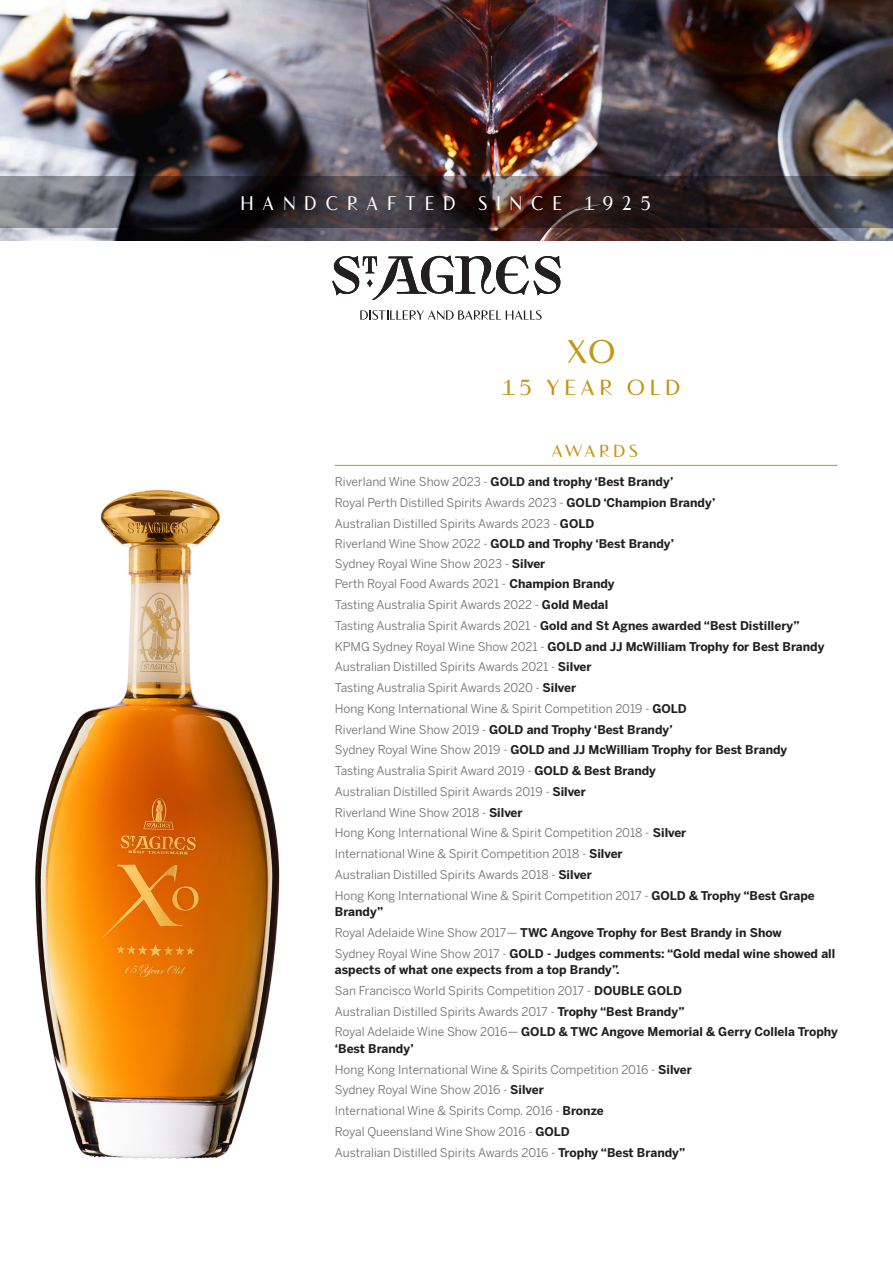
<style>
.page{position:relative;width:893px;height:1263px;background:#fff}
.page>*{position:absolute;margin:0;border:0;box-sizing:border-box;transform-origin:0 0}
.Region{font:900 33.75px "Vanitas";color:#c59514}
.Region-2{font:900 22.5px "Vanitas";letter-spacing:.215em;color:#c59514}
.t1{font:900 20.25px "Vanitas";letter-spacing:.5em;color:#fff;scale:.9 1}
.Region-3{font:900 18px "Vanitas";letter-spacing:.18em;color:#c59514}
.t2{font:12px/16.5px "Benton Sans";color:#6c6d70}
.t3{font:700 12px/16.5px "Benton Sans";color:#231f20}
.s1{font-weight:400;color:#6c6d70}
.s2{font-weight:700;color:#231f20}
</style>
<div class="page">
<img style="left:35px;top:489px;width:245px;height:670px">
<img style="left:0;top:0;width:893px;height:240px">
<svg style="left:0;top:176px;width:893px;height:52px;background:#3c3538"></svg>
<svg style="left:332px;top:255px;width:229px;height:45px"></svg>
<svg style="left:360px;top:310px;width:182px;height:10px"></svg>
<hr style="left:335px;top:465px;width:502px;height:1px;background:#c59514">
<p class="t1" style="left:241px;top:190px;width:457px">HANDCRAFTED SINCE 1925</p>
<p class="Region" style="left:567px;top:331px;width:50px">XO</p>
<p class="Region-2" style="left:503px;top:374px;width:179px">15 YEAR OLD</p>
<p class="Region-3" style="left:551px;top:439px;width:88px">AWARDS</p>
<p class="t3" style="left:335px;top:473px;width:340px"><span class="s1">Riverland Wine Show 2023 -</span> GOLD and trophy ‘Best Brandy’</p>
<p class="t2" style="left:335px;top:494px;width:382px">Royal Perth Distilled Spirits Awards 2023 - <span class="s2">GOLD ‘Champion Brandy’</span></p>
<p class="t2" style="left:335px;top:515px;width:261px">Australian Distilled Spirits Awards 2023 - <span class="s2">GOLD</span></p>
<p class="t3" style="left:335px;top:535px;width:341px"><span class="s1">Riverland Wine Show 2022 -</span> GOLD and Trophy ‘Best Brandy’</p>
<p class="t2" style="left:335px;top:555px;width:212px">Sydney Royal Wine Show 2023 - <span class="s2">Silver</span></p>
<p class="t2" style="left:335px;top:576px;width:281px">Perth Royal Food Awards 2021 - <span class="s2">Champion Brandy</span></p>
<p class="t2" style="left:335px;top:596px;width:275px">Tasting Australia Spirit Awards 2022 - <span class="s2">Gold Medal</span></p>
<p class="t3" style="left:335px;top:617px;width:466px"><span class="s1">Tasting Australia Spirit Awards 2021 -</span> Gold and St Agnes awarded “Best Distillery”</p>
<p class="t3" style="left:335px;top:638px;width:491px"><span class="s1">KPMG Sydney Royal Wine Show 2021 -</span> GOLD and JJ McWilliam Trophy for Best Brandy</p>
<p class="t2" style="left:335px;top:659px;width:258px">Australian Distilled Spirits Awards 2021 - <span class="s2">Silver</span></p>
<p class="t2" style="left:335px;top:679px;width:243px">Tasting Australia Spirit Awards 2020 - <span class="s2">Silver</span></p>
<p class="t2" style="left:335px;top:700px;width:353px">Hong Kong International Wine &amp; Spirit Competition 2019 - <span class="s2">GOLD</span></p>
<p class="t3" style="left:335px;top:721px;width:339px"><span class="s1">Riverland Wine Show 2019 -</span> GOLD and Trophy ‘Best Brandy’</p>
<p class="t3" style="left:335px;top:741px;width:454px"><span class="s1">Sydney Royal Wine Show 2019 -</span> GOLD and JJ McWilliam Trophy for Best Brandy</p>
<p class="t2" style="left:335px;top:762px;width:323px">Tasting Australia Spirit Award 2019 - <span class="s2">GOLD &amp; Best Brandy</span></p>
<p class="t2" style="left:335px;top:783px;width:253px">Australian Distilled Spirit Awards 2019 - <span class="s2">Silver</span></p>
<p class="t2" style="left:335px;top:804px;width:189px">Riverland Wine Show 2018 - <span class="s2">Silver</span></p>
<p class="t2" style="left:335px;top:825px;width:353px">Hong Kong International Wine &amp; Spirit Competition 2018 - <span class="s2">Silver</span></p>
<p class="t2" style="left:335px;top:845px;width:289px">International Wine &amp; Spirit Competition 2018 - <span class="s2">Silver</span></p>
<p class="t2" style="left:335px;top:866px;width:259px">Australian Distilled Spirits Awards 2018 - <span class="s2">Silver</span></p>
<p class="t2" style="left:335px;top:887px;width:481px">Hong Kong International Wine &amp; Spirit Competition 2017 - <span class="s2">GOLD &amp; Trophy “Best Grape<br>Brandy”</span></p>
<p class="t3" style="left:335px;top:924px;width:448px"><span class="s1">Royal Adelaide Wine Show 2017—</span> TWC Angove Trophy for Best Brandy in Show</p>
<p class="t3" style="left:335px;top:945px;width:502px"><span class="s1">Sydney Royal Wine Show 2017 -</span> GOLD - Judges comments: “Gold medal wine showed all aspects of what one expects from a top Brandy”.</p>
<p class="t2" style="left:335px;top:982px;width:349px">San Francisco World Spirits Competition 2017 - <span class="s2">DOUBLE GOLD</span></p>
<p class="t2" style="left:335px;top:1003px;width:351px">Australian Distilled Spirits Awards 2017 - <span class="s2">Trophy “Best Brandy”</span></p>
<p class="t3" style="left:335px;top:1024px;width:505px"><span class="s1">Royal Adelaide Wine Show 2016—</span> GOLD &amp; TWC Angove Memorial &amp; Gerry Collela Trophy ‘Best Brandy’</p>
<p class="t2" style="left:335px;top:1061px;width:358px">Hong Kong International Wine &amp; Spirits Competition 2016 - <span class="s2">Silver</span></p>
<p class="t2" style="left:335px;top:1082px;width:210px">Sydney Royal Wine Show 2016 - <span class="s2">Silver</span></p>
<p class="t2" style="left:335px;top:1102px;width:270px">International Wine &amp; Spirits Comp. 2016 - <span class="s2">Bronze</span></p>
<p class="t2" style="left:335px;top:1123px;width:236px">Royal Queensland Wine Show 2016 - <span class="s2">GOLD</span></p>
<p class="t2" style="left:335px;top:1144px;width:352px">Australian Distilled Spirits Awards 2016 - <span class="s2">Trophy “Best Brandy”</span></p>
</div>
